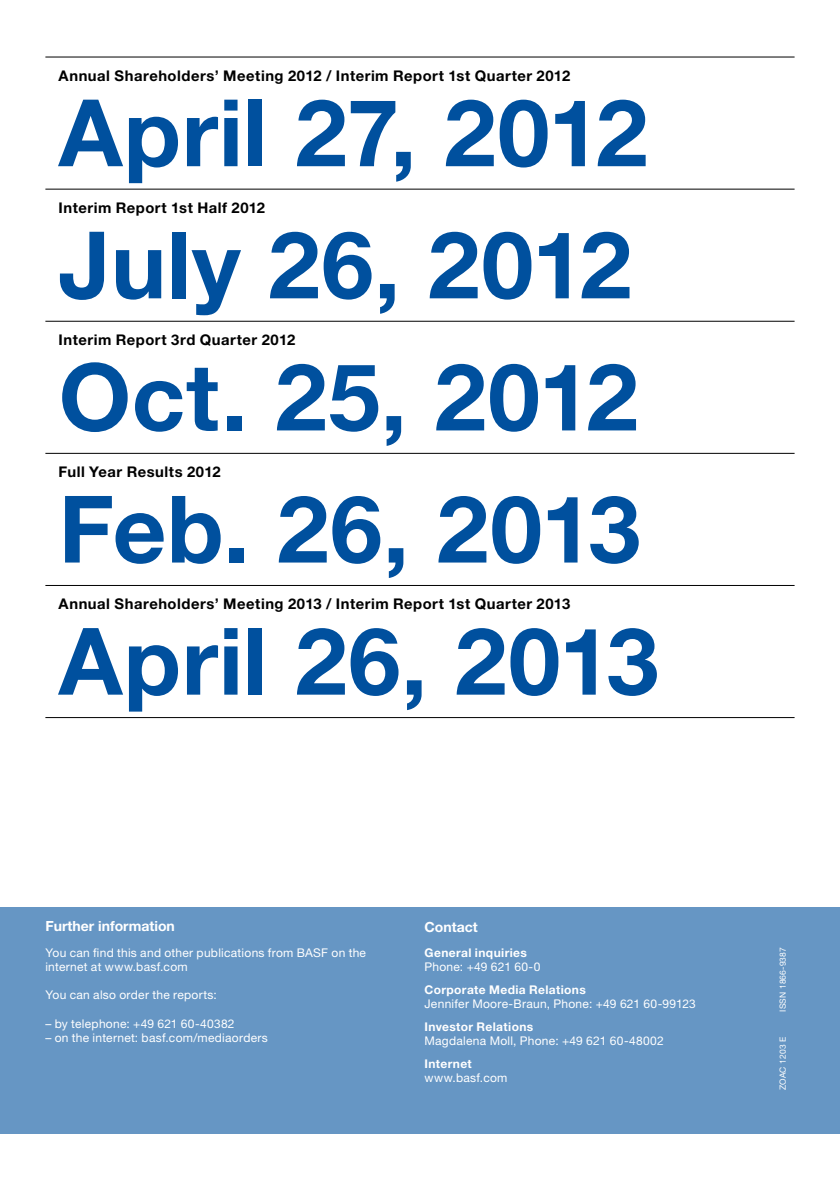
<style>
.page{position:relative;width:840px;height:1191px;background:#fff}
.page>*{position:absolute;margin:0;border:0;box-sizing:border-box;transform-origin:0 0}
.t1{font:700 93.2px "Helvetica Finanz Std";letter-spacing:.005em;color:#00509e}
.t2{font:700 14.8px "Helvetica Finanz Std";letter-spacing:.035em;color:#000}
.t3{font:700 14px "Helvetica Finanz Std";color:#fff}
.t4{font:12px/14.2px "Helvetica Finanz Std";letter-spacing:.02em;color:#fff}
.t5{font:700 12px "Helvetica Finanz Std";letter-spacing:.03em;color:#fff}
.t6{font:8.6px "Helvetica Finanz Std";letter-spacing:.015em;color:#fff}
</style>
<div class="page">
<div style="left:0;top:907px;width:839px;height:226px;background:#6696c4"></div>
<hr style="left:45px;top:717px;width:749px;height:1px;background:#000">
<hr style="left:45px;top:57px;width:749px;height:1px;background:#000">
<hr style="left:45px;top:189px;width:749px;height:1px;background:#000">
<hr style="left:45px;top:321px;width:749px;height:1px;background:#000">
<hr style="left:45px;top:453px;width:749px;height:1px;background:#000">
<hr style="left:45px;top:585px;width:749px;height:1px;background:#000">
<p class="t2" style="left:59px;top:67px;width:513px">Annual Shareholders’ Meeting 2012 / Interim Report 1st Quarter 2012</p>
<h1 class="t1" style="left:59px;top:77px;width:590px">April 27, 2012</h1>
<p class="t2" style="left:59px;top:199px;width:208px">Interim Report 1st Half 2012</p>
<h1 class="t1" style="left:59px;top:209px;width:574px">July 26, 2012</h1>
<p class="t2" style="left:59px;top:331px;width:238px">Interim Report 3rd Quarter 2012</p>
<h1 class="t1" style="left:59px;top:342px;width:580px">Oct. 25, 2012</h1>
<p class="t2" style="left:59px;top:463px;width:163px">Full Year Results 2012</p>
<h1 class="t1" style="left:59px;top:474px;width:583px">Feb. 26, 2013</h1>
<p class="t2" style="left:59px;top:595px;width:513px">Annual Shareholders’ Meeting 2013 / Interim Report 1st Quarter 2013</p>
<h1 class="t1" style="left:59px;top:606px;width:601px">April 26, 2013</h1>
<p class="t3" style="left:45px;top:918px;width:131px">Further information</p>
<p class="t3" style="left:424px;top:918px;width:55px">Contact</p>
<p class="t4" style="left:45px;top:945px;width:322px">You can find this and other publications from BASF on the internet at www.basf.com</p>
<p class="t4" style="left:45px;top:988px;width:173px">You can also order the reports:</p>
<p class="t4" style="left:45px;top:1016px;width:191px">– by telephone: +49 621 60-40382</p>
<p class="t4" style="left:45px;top:1030px;width:224px">– on the internet: basf.com/mediaorders</p>
<p class="t5" style="left:424px;top:945px;width:104px">General inquiries</p>
<p class="t4" style="left:424px;top:959px;width:117px">Phone: +49 621 60-0</p>
<p class="t5" style="left:424px;top:982px;width:163px">Corporate Media Relations</p>
<p class="t4" style="left:424px;top:996px;width:273px">Jennifer Moore-Braun, Phone: +49 621 60-99123</p>
<p class="t5" style="left:424px;top:1019px;width:110px">Investor Relations</p>
<p class="t4" style="left:424px;top:1033px;width:240px">Magdalena Moll, Phone: +49 621 60-48002</p>
<p class="t5" style="left:424px;top:1056px;width:49px">Internet</p>
<p class="t4" style="left:424px;top:1070px;width:84px">www.basf.com</p>
<p class="t6" style="left:777px;top:1011px;width:66px;rotate:-90deg">ISSN 1866-9387</p>
<p class="t6" style="left:777px;top:1090px;width:55px;rotate:-90deg">ZOAC 1203 E</p>
</div>
